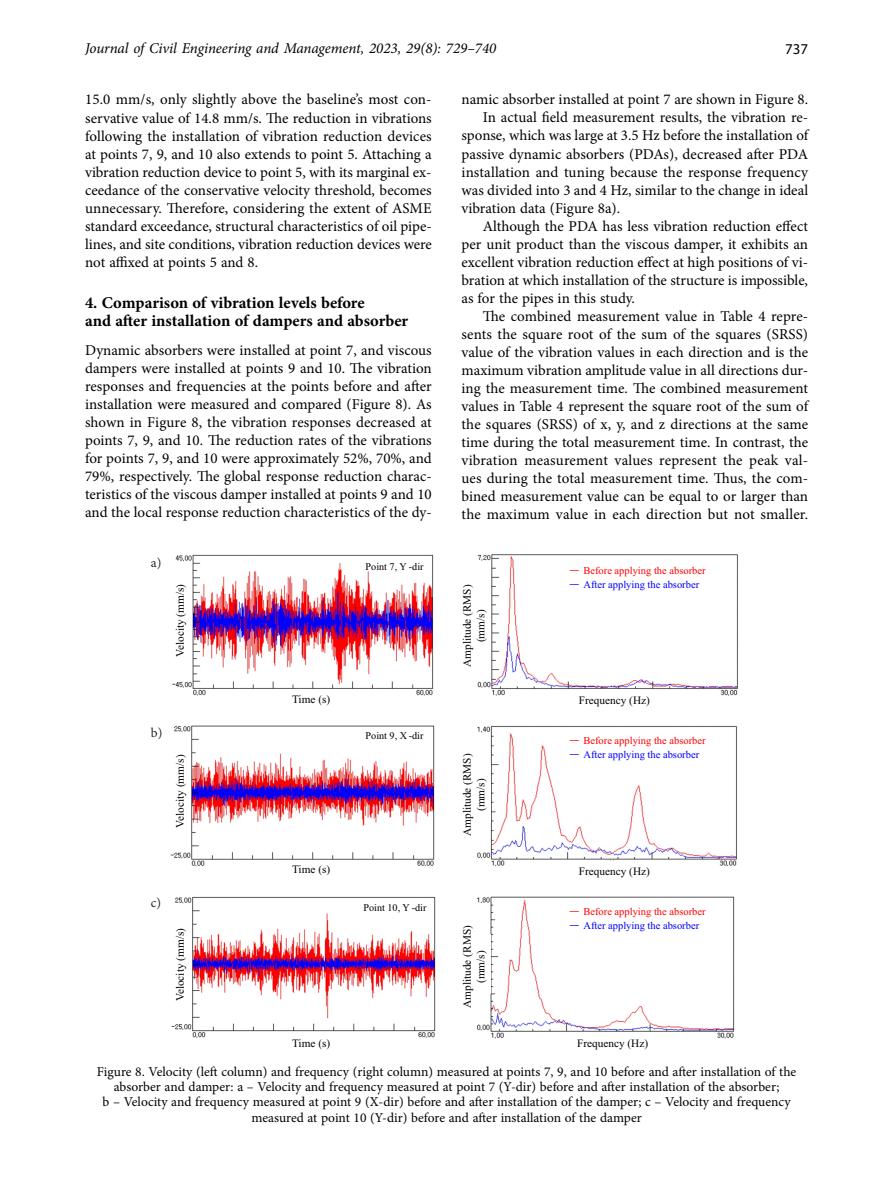
<style>
.page{position:relative;width:872px;height:1191px;background:#fff}
.page>*{position:absolute;margin:0;border:0;box-sizing:border-box;transform-origin:0 0}
.t1{font:700 16.5px/18px "Minion Pro";letter-spacing:-.005em;color:#000}
.t2{font:15px/18px "Minion Pro";color:#000;text-align:justify}
.t3{font:italic 15px "Minion Pro";letter-spacing:-.005em;color:#000}
.t4{font:15px "Myriad Pro";color:#000}
.t5{font:13.5px/15.3px "Minion Pro";color:#000;text-align:center}
.t6{font:13.5px "Minion Pro";color:#2b2a29}
.t7{font:11.25px/13.6px "Times New Roman";color:#000;text-align:center}
.t8{font:10.5px/13.6px "Times New Roman";color:#f00}
.t9{font:10.2px "Times New Roman";color:#000}
.s1{font-family:"Malgun Gothic"}
.s2{font-family:"Malgun Gothic";color:#00f}
.s3{color:#00f}
</style>
<div class="page">
<img style="left:172px;top:554px;width:262px;height:142px">
<img style="left:170px;top:725px;width:265px;height:142px">
<img style="left:171px;top:896px;width:265px;height:142px">
<img style="left:477px;top:554px;width:261px;height:142px">
<img style="left:477px;top:726px;width:260px;height:141px">
<img style="left:477px;top:896px;width:258px;height:143px">
<div style="left:170px;top:594px;width:21px;height:52px;background:#fff"></div>
<div style="left:170px;top:768px;width:21px;height:51px;background:#fff"></div>
<div style="left:170px;top:941px;width:21px;height:51px;background:#fff"></div>
<div style="left:470px;top:934px;width:20px;height:60px;background:#fff"></div>
<div style="left:470px;top:763px;width:21px;height:60px;background:#fff"></div>
<div style="left:471px;top:594px;width:20px;height:60px;background:#fff"></div>
<div style="left:289px;top:690px;width:54px;height:19px;background:#fff"></div>
<div style="left:582px;top:689px;width:54px;height:18px;background:#fff"></div>
<div style="left:274px;top:860px;width:78px;height:19px;background:#fff"></div>
<div style="left:582px;top:860px;width:54px;height:19px;background:#fff"></div>
<div style="left:274px;top:1033px;width:78px;height:19px;background:#fff"></div>
<div style="left:582px;top:1032px;width:54px;height:19px;background:#fff"></div>
<div style="left:571px;top:559px;width:160px;height:44px;background:#fff"></div>
<div style="left:571px;top:729px;width:160px;height:43px;background:#fff"></div>
<div style="left:571px;top:900px;width:160px;height:43px;background:#fff"></div>
<p class="t3" style="left:85px;top:38px;width:413px">Journal of Civil Engineering and Management, 2023, 29(8): 729–740</p>
<p class="t4" style="left:785px;top:39px;width:25px">737</p>
<p class="t2" style="left:85px;top:91px;width:348px">15.0 mm/s, only slightly above the baseline’s most con&shy;servative value of 14.8 mm/s. The reduction in vibrations following the installation of vibration reduction devices at points 7, 9, and 10 also extends to point 5. Attaching a vibration reduction device to point 5, with its marginal ex&shy;ceedance of the conservative velocity threshold, becomes unnecessary. Therefore, considering the extent of ASME standard exceedance, structural characteristics of oil pipe&shy;lines, and site conditions, vibration reduction devices were not affixed at points 5 and 8.</p>
<p class="t1" style="left:85px;top:294px;width:325px">4. Comparison of vibration levels before<br>and after installation of dampers and absorber</p>
<p class="t2" style="left:85px;top:341px;width:348px">Dynamic absorbers were installed at point 7, and viscous dampers were installed at points 9 and 10. The vibration responses and frequencies at the points before and after installation were measured and compared (Figure 8). As shown in Figure 8, the vibration responses decreased at points 7, 9, and 10. The reduction rates of the vibrations for points 7, 9, and 10 were approximately 52%, 70%, and 79%, respectively. The global response reduction charac&shy;teristics of the viscous damper installed at points 9 and 10 and the local response reduction characteristics of the dy-</p>
<p class="t2" style="left:461px;top:91px;width:348px">namic absorber installed at point 7 are shown in Figure 8.</p>
<p class="t2" style="left:483px;top:109px;width:327px">In actual field measurement results, the vibration re-</p>
<p class="t2" style="left:461px;top:127px;width:348px">sponse, which was large at 3.5 Hz before the installation of</p>
<p class="t2" style="left:461px;top:145px;width:348px">passive dynamic absorbers (PDAs), decreased after PDA</p>
<p class="t2" style="left:461px;top:163px;width:348px">installation and tuning because the response frequency</p>
<p class="t2" style="left:461px;top:181px;width:348px">was divided into 3 and 4 Hz, similar to the change in ideal</p>
<p class="t2" style="left:461px;top:199px;width:160px">vibration data (Figure 8a).</p>
<p class="t2" style="left:483px;top:217px;width:327px">Although the PDA has less vibration reduction effect</p>
<p class="t2" style="left:461px;top:235px;width:348px">per unit product than the viscous damper, it exhibits an</p>
<p class="t2" style="left:461px;top:253px;width:348px">excellent vibration reduction effect at high positions of vi-</p>
<p class="t2" style="left:461px;top:271px;width:348px">bration at which installation of the structure is impossible,</p>
<p class="t2" style="left:461px;top:289px;width:175px">as for the pipes in this study.</p>
<p class="t2" style="left:483px;top:307px;width:327px">The combined measurement value in Table 4 repre-</p>
<p class="t2" style="left:461px;top:325px;width:348px">sents the square root of the sum of the squares (SRSS)</p>
<p class="t2" style="left:461px;top:343px;width:348px">value of the vibration values in each direction and is the</p>
<p class="t2" style="left:461px;top:361px;width:348px">maximum vibration amplitude value in all directions dur-</p>
<p class="t2" style="left:461px;top:379px;width:348px">ing the measurement time. The combined measurement</p>
<p class="t2" style="left:461px;top:397px;width:348px">values in Table 4 represent the square root of the sum of</p>
<p class="t2" style="left:461px;top:415px;width:348px">the squares (SRSS) of x, y, and z directions at the same</p>
<p class="t2" style="left:461px;top:433px;width:348px">time during the total measurement time. In contrast, the</p>
<p class="t2" style="left:461px;top:451px;width:348px">vibration measurement values represent the peak val-</p>
<p class="t2" style="left:461px;top:469px;width:348px">ues during the total measurement time. Thus, the com-</p>
<p class="t2" style="left:461px;top:487px;width:348px">bined measurement value can be equal to or larger than</p>
<p class="t2" style="left:461px;top:505px;width:348px">the maximum value in each direction but not smaller.</p>
<p class="t6" style="left:151px;top:553px;width:12px">a)</p>
<p class="t7" style="left:173px;top:657px;width:74px;rotate:-90deg">Velocity (mm/s)</p>
<p class="t6" style="left:151px;top:723px;width:13px">b)</p>
<p class="t7" style="left:173px;top:827px;width:74px;rotate:-90deg">Velocity (mm/s)</p>
<p class="t6" style="left:151px;top:894px;width:12px">c)</p>
<p class="t7" style="left:173px;top:1001px;width:74px;rotate:-90deg">Velocity (mm/s)</p>
<p class="t9" style="left:365px;top:559px;width:60px">Point 7, Y -dir</p>
<p class="t8" style="left:569px;top:564px;width:138px"><span class="s1">ㅡ</span> Before applying the absorber<span class="s2">ㅡ</span> <span class="s3">After applying the absorber</span></p>
<p class="t7" style="left:460px;top:667px;width:84px;rotate:-90deg">Amplitude (RMS) (mm/s)</p>
<p class="t7" style="left:292px;top:692px;width:40px">Time (s)</p>
<p class="t7" style="left:579px;top:693px;width:73px">Frequency (Hz)</p>
<p class="t9" style="left:365px;top:728px;width:59px">Point 9, X -dir</p>
<p class="t7" style="left:460px;top:836px;width:84px;rotate:-90deg">Amplitude (RMS) (mm/s)</p>
<p class="t8" style="left:569px;top:733px;width:138px"><span class="s1">ㅡ</span> Before applying the absorber<span class="s2">ㅡ</span> <span class="s3">After applying the absorber</span></p>
<p class="t7" style="left:292px;top:862px;width:40px">Time (s)</p>
<p class="t7" style="left:579px;top:863px;width:73px">Frequency (Hz)</p>
<p class="t9" style="left:363px;top:900px;width:65px">Point 10, Y -dir</p>
<p class="t7" style="left:460px;top:1007px;width:84px;rotate:-90deg">Amplitude (RMS) (mm/s)</p>
<p class="t8" style="left:569px;top:904px;width:138px"><span class="s1">ㅡ</span> Before applying the absorber<span class="s2">ㅡ</span> <span class="s3">After applying the absorber</span></p>
<p class="t7" style="left:292px;top:1036px;width:40px">Time (s)</p>
<p class="t7" style="left:577px;top:1036px;width:73px">Frequency (Hz)</p>
<p class="t5" style="left:97px;top:1063px;width:701px">Figure 8. Velocity (left column) and frequency (right column) measured at points 7, 9, and 10 before and after installation of the absorber and damper: a – Velocity and frequency measured at point 7 (Y-dir) before and after installation of the absorber;<br>b – Velocity and frequency measured at point 9 (X-dir) before and after installation of the damper; c – Velocity and frequency measured at point 10 (Y-dir) before and after installation of the damper</p>
</div>
